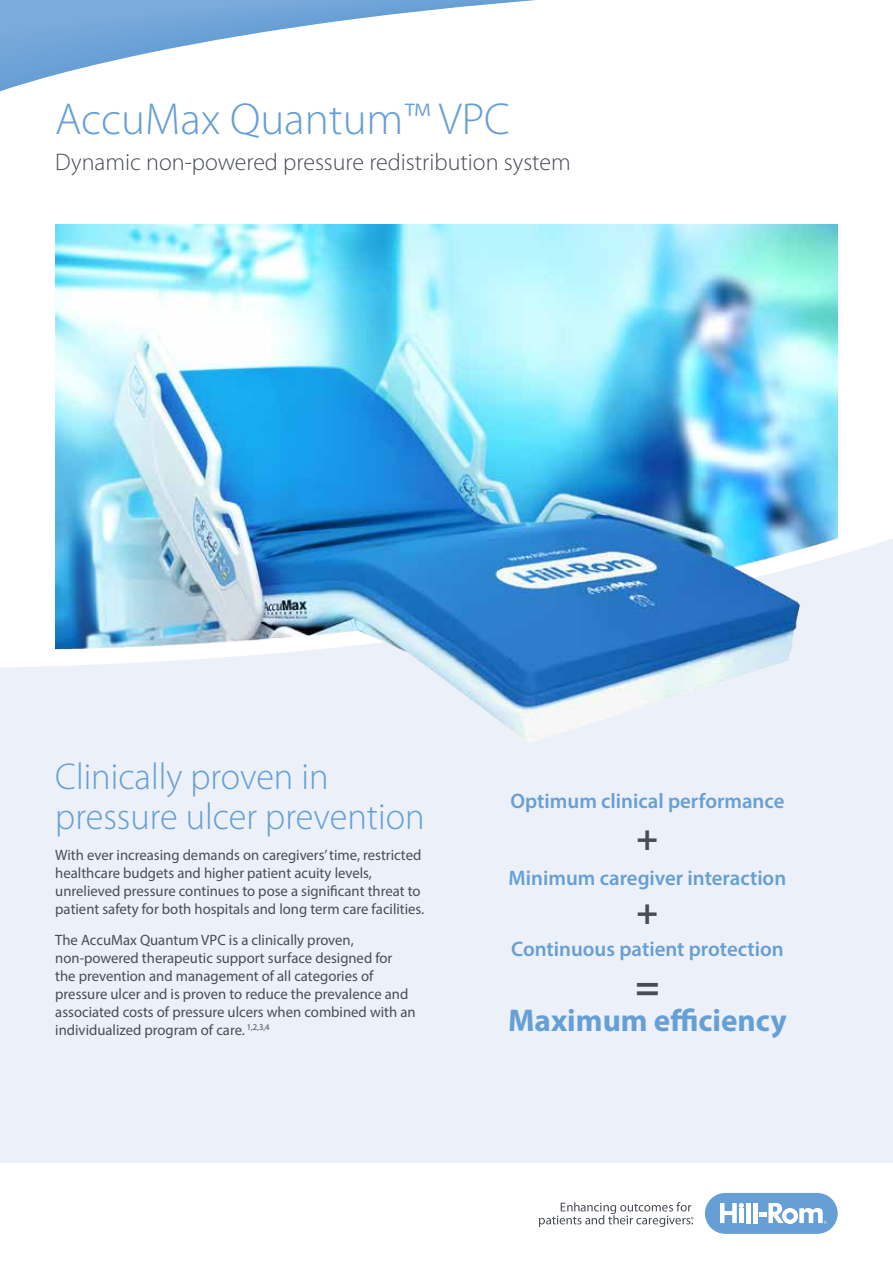
<style>
.page{position:relative;width:893px;height:1263px;background:#fff}
.page>*{position:absolute;margin:0;border:0;box-sizing:border-box;transform-origin:0 0}
.t1{font:300 45px "Myriad Pro";color:#669fd5}
.t2{font:700 40.8px "Myriad Pro";color:#474c55}
.t3{font:300 37.5px/40.5px "Myriad Pro";color:#669fd5}
.t4{font:700 36.75px/73.9px "Myriad Pro";color:#474c55}
.t5{font:700 31.5px "Myriad Pro";color:#669fd5}
.t6{font:300 24px "Myriad Pro";color:#474c55}
.t7{font:600 21px "Myriad Pro";color:#669fd5}
.t8{font:15px/18px "Myriad Pro";color:#474c55}
</style>
<div class="page">
<div style="left:0;top:539px;width:893px;height:624px;background:#ecf0f9"></div>
<img style="left:55px;top:225px;width:783px;height:517px">
<svg style="left:0;top:0;width:535px;height:74px"></svg>
<div style="left:705px;top:1193px;width:133px;height:41px;background:#669fd5;border-radius:20px"></div>
<hr style="left:746px;top:1203px;width:4px;height:20px;background:#fff">
<hr style="left:753px;top:1203px;width:4px;height:20px;background:#fff">
<svg style="left:720px;top:1203px;width:24px;height:20px"></svg>
<svg style="left:759px;top:1203px;width:68px;height:21px"></svg>
<svg style="left:539px;top:1202px;width:154px;height:25px"></svg>
<h1 class="t1" style="left:55px;top:95px;width:456px">AccuMax Quantum™ VPC</h1>
<h3 class="t6" style="left:55px;top:149px;width:517px">Dynamic non-powered pressure redistribution system</h3>
<h3 class="t3" style="left:55px;top:756px;width:371px">Clinically proven in pressure ulcer prevention</h3>
<p class="t8" style="left:55px;top:845px;width:370px">With ever increasing demands on caregivers’ time, restricted healthcare budgets and higher patient acuity levels, unrelieved pressure continues to pose a significant threat to patient safety for both hospitals and long term care facilities.</p>
<p class="t8" style="left:55px;top:930px;width:362px">The AccuMax Quantum VPC is a clinically proven, non‑powered therapeutic support surface designed for the prevention and management of all categories of pressure ulcer and is proven to reduce the prevalence and associated costs of pressure ulcers when combined with an individualized program of care. <sup>1,2,3,4</sup></p>
<h3 class="t7" style="left:510px;top:788px;width:275px">Optimum clinical performance</h3>
<h3 class="t4" style="left:637px;top:799px;width:23px">+ +</h3>
<h3 class="t7" style="left:509px;top:864px;width:279px">Minimum caregiver interaction</h3>
<h3 class="t7" style="left:511px;top:936px;width:274px">Continuous patient protection</h3>
<h2 class="t2" style="left:635px;top:959px;width:26px">=</h2>
<h3 class="t5" style="left:508px;top:1000px;width:280px">Maximum efficiency</h3>
</div>
